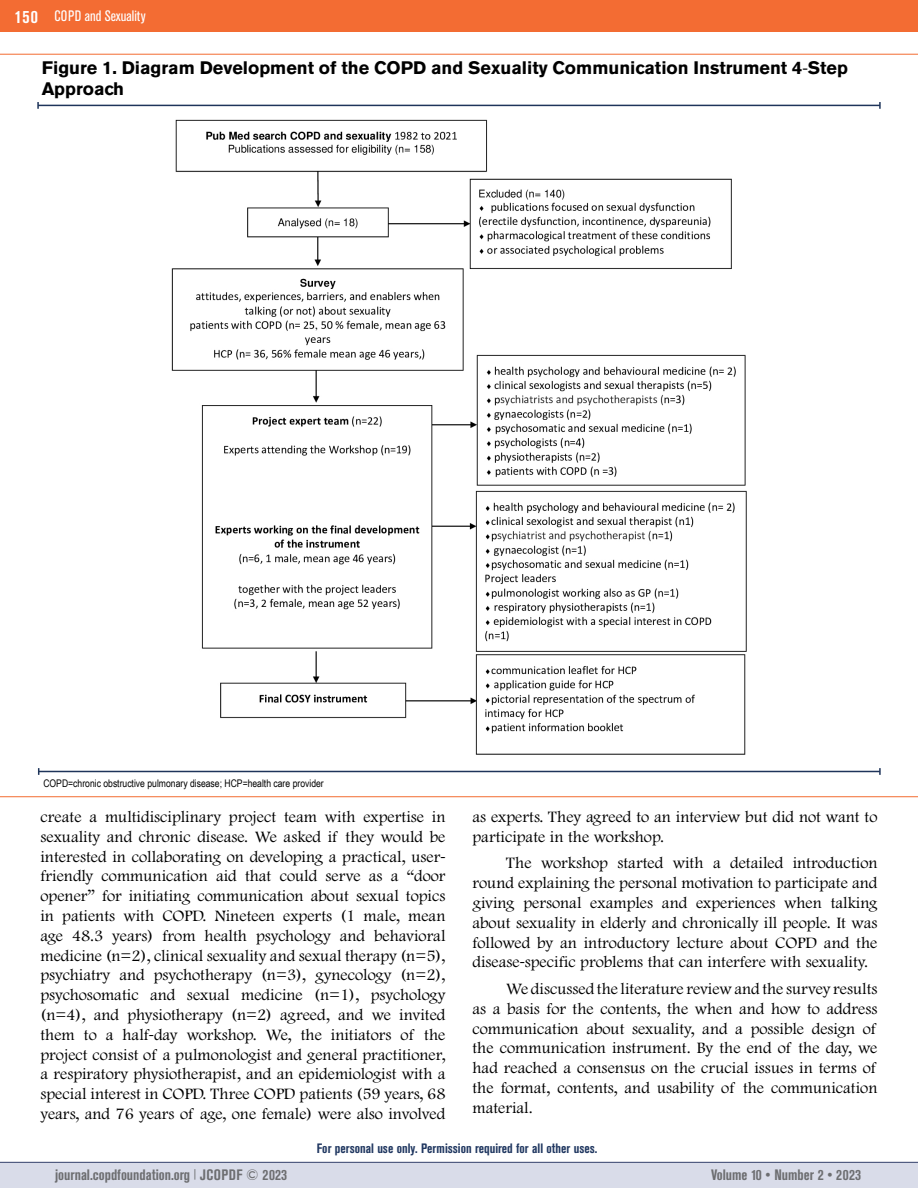
<style>
.page{position:relative;width:918px;height:1188px;background:#fff}
.page>*{position:absolute;margin:0;border:0;box-sizing:border-box;transform-origin:0 0}
.t1{font:700 18px/21px "Akzidenz Grotesk BE";color:#000}
.t2{font:300 16.5px/19.8px "Footlight MT Pro";color:#000;text-align:justify}
.t3{font:700 condensed 15px "Akzidenz Grotesk BE";color:#6d6e71}
.t4{font:condensed 15px "Akzidenz Grotesk BE";color:#fff}
.t5{font:700 condensed 13.5px "Akzidenz Grotesk BE";color:#213861}
.t6{font:10.5px "Arial Narrow";color:#000}
.s1{font-weight:700;font-size:18px}
.s2{font-family:"Myriad Pro";font-weight:400}
</style>
<div class="page">
<div style="left:0;top:1162px;width:918px;height:26px;background:#d9dce9"></div>
<div style="left:0;top:0;width:918px;height:32px;background:#f36c33"></div>
<hr style="left:0;top:1162px;width:918px;height:1px;background:#34416b">
<hr style="left:38px;top:105px;width:842px;height:1px;background:#1e345a">
<svg style="left:37px;top:102px;width:2px;height:7px"></svg>
<svg style="left:879px;top:102px;width:2px;height:7px"></svg>
<hr style="left:39px;top:771px;width:841px;height:1px;background:#1e345a">
<svg style="left:879px;top:768px;width:2px;height:7px"></svg>
<hr style="left:0;top:54px;width:918px;height:1px;background:#f36c31">
<img style="left:171px;top:119px;width:576px;height:636px">
<hr style="left:0;top:796px;width:918px;height:1px;background:#f36c31">
<p class="t4" style="left:15px;top:8px;width:132px"><span class="s1">150</span> COPD and Sexuality</p>
<p class="t1" style="left:42px;top:57px;width:808px">Figure 1. Diagram Development of the COPD and Sexuality Communication Instrument 4<span class="s2">-</span>Step<br>Approach</p>
<p class="t6" style="left:43px;top:775px;width:282px">COPD=chronic obstructive pulmonary disease; HCP=health care provider</p>
<p class="t2" style="left:40px;top:807px;width:407px">create a multidisciplinary project team with expertise in sexuality and chronic disease. We asked if they would be interested in collaborating on developing a practical, user&shy;friendly communication aid that could serve as a “door opener” for initiating communication about sexual topics in patients with COPD. Nineteen experts (1 male, mean age 48.3 years) from health psychology and behavioral medicine (n=2), clinical sexuality and sexual therapy (n=5), psychiatry and psychotherapy (n=3), gynecology (n=2), psychosomatic and sexual medicine (n=1), psychology (n=4), and physiotherapy (n=2) agreed, and we invited them to a half<span class="s2">-</span>day workshop. We, the initiators of the project consist of a pulmonologist and general practitioner, a respiratory physiotherapist, and an epidemiologist with a special interest in COPD. Three COPD patients (59 years, 68 years, and 76 years of age, one female) were also involved</p>
<p class="t2" style="left:473px;top:807px;width:406px">as experts. They agreed to an interview but did not want to participate in the workshop.</p>
<p class="t2" style="left:473px;top:854px;width:407px;text-indent:34px">The workshop started with a detailed introduction round explaining the personal motivation to participate and giving personal examples and experiences when talking about sexuality in elderly and chronically ill people. It was followed by an introductory lecture about COPD and the disease<span class="s2">-</span>specific problems that can interfere with sexuality.</p>
<p class="t2" style="left:473px;top:979px;width:407px;text-indent:34px">We discussed the literature review and the survey results as a basis for the contents, the when and how to address communication about sexuality, and a possible design of the communication instrument. By the end of the day, we had reached a consensus on the crucial issues in terms of the format, contents, and usability of the communication material.</p>
<p class="t5" style="left:317px;top:1141px;width:282px">For personal use only. Permission required for all other uses.</p>
<p class="t3" style="left:55px;top:1166px;width:234px">journal.copdfoundation.org <sup>|</sup> JCOPDF © 2023</p>
<p class="t3" style="left:711px;top:1166px;width:151px">Volume 10 • Number 2 • 2023</p>
</div>
